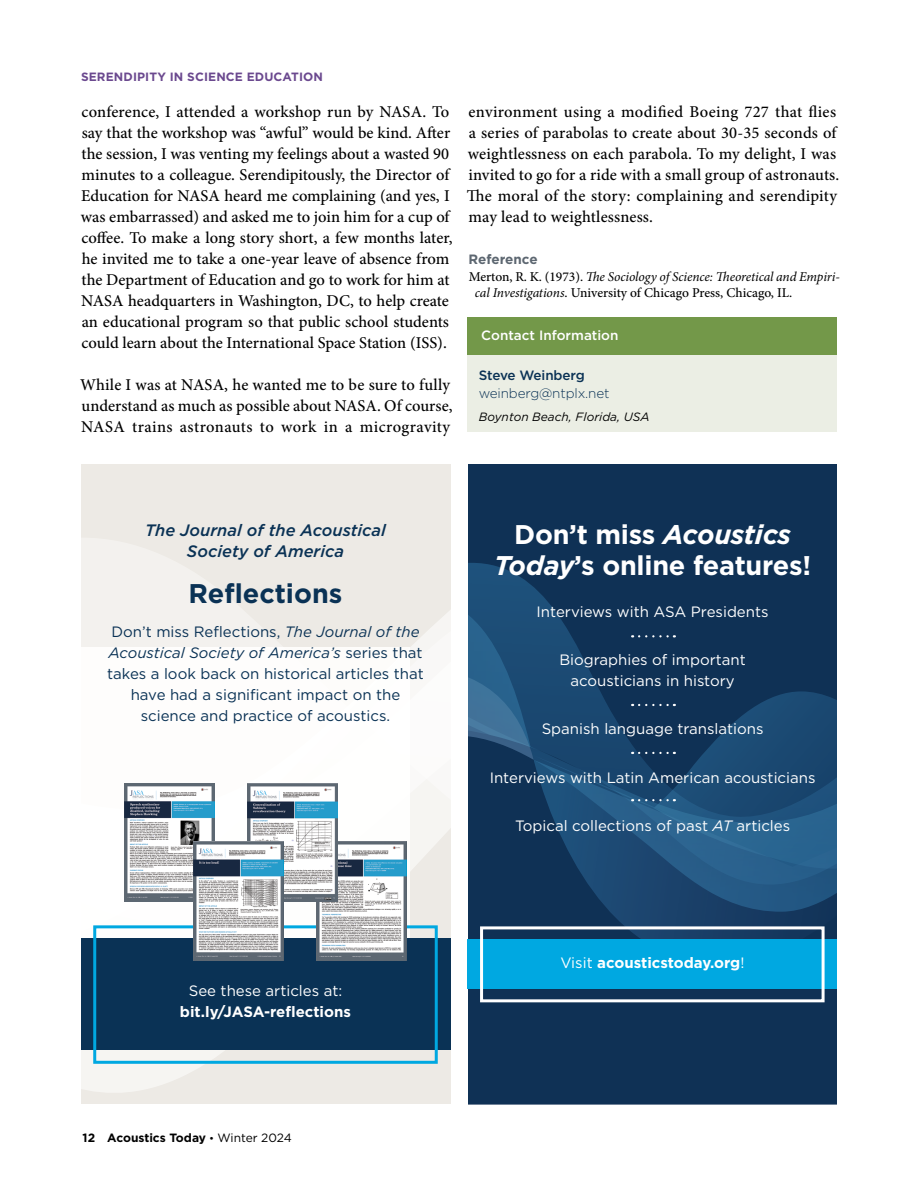
<style>
.page{position:relative;width:918px;height:1188px;background:#fff}
.page>*{position:absolute;margin:0;border:0;box-sizing:border-box;transform-origin:0 0}
.House_Ad_-_Title{font:700 27px/31.5px "Gotham";letter-spacing:-.01em;color:#fff;text-align:center}
.House_Ad_-_Title-2{font:700 27px "Gotham";color:#0a3255}
.body{font:500 16.5px/21px "Minion Pro";color:#000}
.House_Ad_-_small_italic_heading{font:italic 500 16.5px/21px "Gotham";color:#0a3255;text-align:center}
.House_Ad_-_body{font:15px/21px "Gotham";color:#0a3255;text-align:center}
.House_Ad_-_body-2{font:15px/21px "Gotham";color:#fff;text-align:center}
.House_Ad_-_body-3{font:700 15px/21px "Gotham";color:#fff;text-align:center}
.References{font:italic 13.5px/16.5px "Minion Pro";letter-spacing:-.01em;color:#000}
.Author_name_and_email{font:300 13.5px "Gotham";letter-spacing:-.01em;color:#0a3255}
.About_the_Authors_title{font:500 13.5px "Gotham";color:#fff}
.Author_name_and_email-2{font:500 13.5px "Gotham";letter-spacing:-.015em;color:#0a3255}
.Heading_4{font:700 13.5px "Gotham";letter-spacing:-.005em;color:#5d6771}
.Running_page_title_-_SP{font:700 12px "Gotham";letter-spacing:.01em;color:#6b498f}
.t1{font:700 12px "Gotham";color:#000}
.Author_address{font:italic 12px "Gotham";color:#000}
.s1{font-weight:500;font-style:normal}
.s2{font-style:italic}
.s3{font-weight:400}
.s4{font-weight:400;font-size:10.5px}
</style>
<div class="page">
<div style="left:468px;top:349px;width:369px;height:83px;background:#ebeee4"></div>
<div style="left:468px;top:317px;width:369px;height:37px;background:#739849"></div>
<div style="left:81px;top:464px;width:369px;height:640px;background:#edeae5"></div>
<svg style="left:81px;top:611px;width:369px;height:481px"></svg>
<div style="left:81px;top:648px;width:329px;height:290px;background:#fefdfc"></div>
<div style="left:81px;top:938px;width:369px;height:112px;background:#0a3255"></div>
<div style="left:93px;top:925px;width:345px;height:139px;border:3px solid #00a8e1"></div>
<img style="left:317px;top:842px;width:90px;height:118px">
<img style="left:124px;top:783px;width:90px;height:119px">
<img style="left:248px;top:783px;width:90px;height:119px">
<img style="left:193px;top:842px;width:90px;height:118px">
<div style="left:468px;top:464px;width:369px;height:640px;background:#133155"></div>
<svg style="left:610px;top:912px;width:155px;height:27px"></svg>
<svg style="left:580px;top:872px;width:257px;height:40px;background:#1e4b75"></svg>
<div style="left:468px;top:939px;width:369px;height:50px;background:#00a8e1"></div>
<div style="left:480px;top:926px;width:345px;height:76px;border:3px solid #fff"></div>
<svg style="left:468px;top:563px;width:369px;height:309px"></svg>
<p class="Running_page_title_-_SP" style="left:81px;top:68px;width:244px">SERENDIPITY IN SCIENCE EDUCATION</p>
<p class="body" style="left:81px;top:101px;width:373px">conference, I attended a workshop run by NASA. To say that the workshop was “awful” would be kind. After the session, I was venting my feelings about a wasted 90 minutes to a colleague. Serendipitously, the Director of Education for NASA heard me complaining (and yes, I was embarrassed) and asked me to join him for a cup of coffee. To make a long story short, a few months later, he invited me to take a one-year leave of absence from the Department of Education and go to work for him at NASA headquarters in Washington, DC, to help create an educational program so that public school students could learn about the International Space Station (ISS).</p>
<p class="body" style="left:80px;top:374px;width:374px">While I was at NASA, he wanted me to be sure to fully understand as much as possible about NASA. Of course,<br>NASA trains astronauts to work in a microgravity</p>
<p class="body" style="left:467px;top:101px;width:374px">environment using a modified Boeing 727 that flies a series of parabolas to create about 30-35 seconds of weightlessness on each parabola. To my delight, I was invited to go for a ride with a small group of astronauts.<br>The moral of the story: complaining and serendipity may lead to weightlessness.</p>
<p class="Heading_4" style="left:469px;top:250px;width:71px">Reference</p>
<p class="References" style="left:475px;top:268px;width:367px;text-indent:-6px"><span class="s1">Merton, R. K. (1973).</span> The Sociology of Science: Theoretical and Empiri&shy;cal Investigations<span class="s1">. University of Chicago Press, Chicago, IL.</span></p>
<p class="About_the_Authors_title" style="left:481px;top:326px;width:139px">Contact Information</p>
<p class="Author_name_and_email-2" style="left:479px;top:366px;width:108px">Steve Weinberg</p>
<p class="Author_name_and_email" style="left:479px;top:384px;width:132px">weinberg@ntplx.net</p>
<p class="Author_address" style="left:479px;top:409px;width:172px">Boynton Beach, Florida, USA</p>
<p class="House_Ad_-_small_italic_heading" style="left:145px;top:520px;width:242px">The Journal of the Acoustical<br>Society of America</p>
<p class="House_Ad_-_Title-2" style="left:189px;top:575px;width:155px">Reflections</p>
<p class="House_Ad_-_body" style="left:107px;top:621px;width:318px">Don’t miss Reflections, <span class="s2">The Journal of the Acoustical Society of America’s</span> series that takes a look back on historical articles that have had a significant impact on the science and practice of acoustics.</p>
<p class="House_Ad_-_Title" style="left:494px;top:518px;width:318px">Don’t miss <span class="s2">Acoustics<br>Today</span>’s online features!</p>
<p class="House_Ad_-_body-2" style="left:537px;top:601px;width:234px">Interviews with ASA Presidents</p>
<p class="House_Ad_-_body-2" style="left:559px;top:649px;width:188px">Biographies of important acousticians in history</p>
<p class="House_Ad_-_body-2" style="left:542px;top:718px;width:223px">Spanish language translations</p>
<p class="House_Ad_-_body-2" style="left:490px;top:766px;width:327px">Interviews with Latin American acousticians</p>
<p class="House_Ad_-_body-2" style="left:515px;top:815px;width:277px">Topical collections of past <span class="s2">AT</span> articles</p>
<p class="House_Ad_-_body-3" style="left:180px;top:980px;width:173px"><span class="s3">See these articles at: </span>bit.ly/JASA-reflections</p>
<p class="t1" style="left:83px;top:1130px;width:211px">12 Acoustics Today <span class="s4">•</span> <span class="s3">Winter 2024</span></p>
<p class="House_Ad_-_body-3" style="left:560px;top:953px;width:186px"><span class="s3">Visit</span> acousticstoday.org<span class="s3">!</span></p>
</div>
